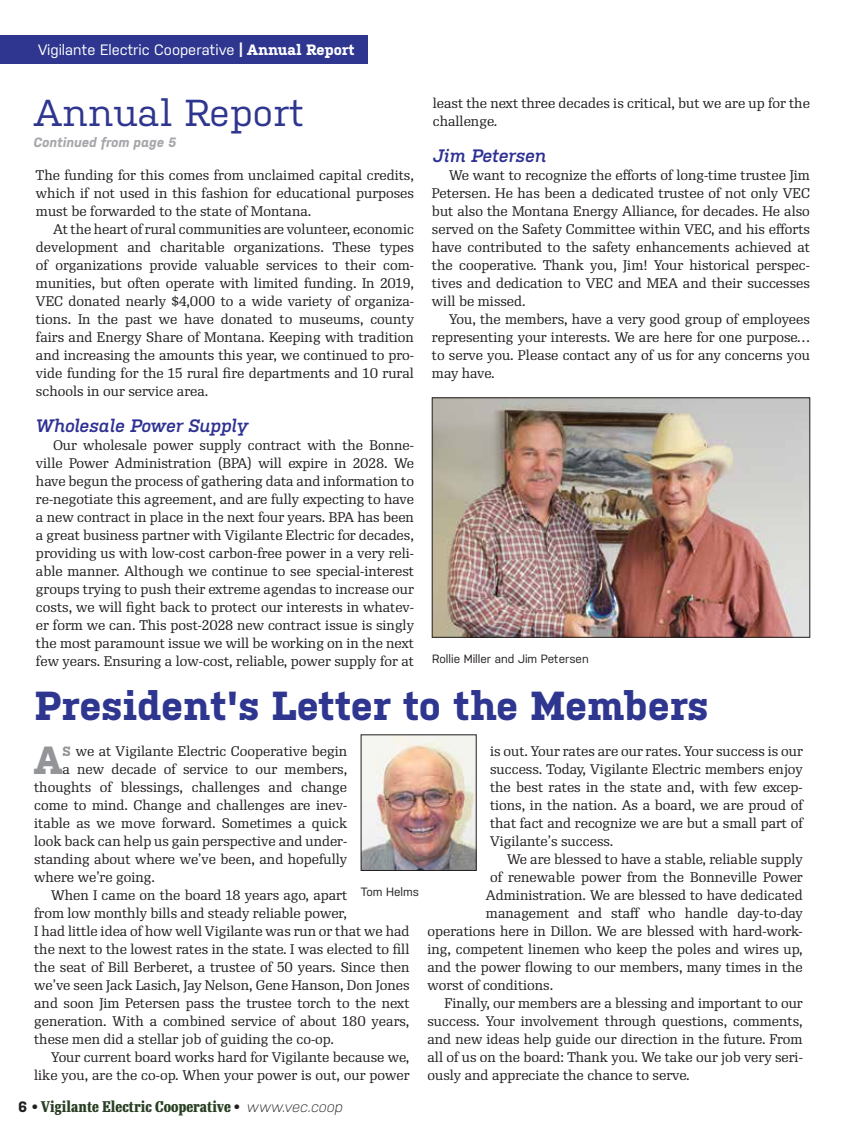
<style>
.page{position:relative;width:864px;height:1134px;background:#fff}
.page>*{position:absolute;margin:0;border:0;box-sizing:border-box;transform-origin:0 0}
.t1{font:700 40.5px "Kulturista";color:#2e368f}
.t2{font:700 39.15px "Kulturista";color:#939598}
.t3{font:37.5px "Kulturista";color:#2e368f}
.t4{font:italic 600 18px "Kulturista";letter-spacing:-.02em;color:#2e3192}
.t5{font:italic 600 18px "Kulturista";color:#2e3192}
.t6{font:700 15px "Re Public Cond";color:#293e23}
.t7{font:15px "Nudista";color:#fff}
.t8{font:13.5px/18px "Re Public";color:#231f20;text-align:justify}
.t9{font:italic 700 13.5px "Nudista";color:#a5a7aa}
.t10{font:12px "Nudista";color:#231f20}
.s1{font-family:"Kulturista";font-weight:700}
.s2{font-family:"Kulturista";font-weight:700;color:#939598}
.s3{font-family:"Nudista";color:#231f20}
.s4{font-family:"Nudista";font-weight:300;font-style:italic;color:#231f20}
</style>
<div class="page">
<img style="left:434px;top:400px;width:374px;height:236px">
<div style="left:432px;top:398px;width:378px;height:240px;border:1px solid #231f20"></div>
<div style="left:0;top:36px;width:368px;height:28px;background:#2e368f"></div>
<img style="left:363px;top:736px;width:112px;height:133px">
<div style="left:361px;top:734px;width:116px;height:137px;border:1px solid #231f20"></div>
<p class="t7" style="left:38px;top:41px;width:318px">Vigilante Electric Cooperative <span class="s1">| Annual Report</span></p>
<h3 class="t3" style="left:33px;top:91px;width:272px">Annual Report</h3>
<p class="t9" style="left:33px;top:135px;width:145px">Continued from page 5</p>
<p class="t8" style="left:36px;top:167px;width:380px">The funding for this comes from unclaimed capital credits, which if not used in this fashion for educational purposes must be forwarded to the state of Montana.</p>
<p class="t8" style="left:36px;top:221px;width:380px;text-indent:17px">At the heart of rural communities are volunteer, economic development and charitable organizations. These types of organizations provide valuable services to their com&shy;munities, but often operate with limited funding. In 2019, VEC donated nearly $4,000 to a wide variety of organiza&shy;tions. In the past we have donated to museums, county fairs and Energy Share of Montana. Keeping with tradition and increasing the amounts this year, we continued to pro&shy;vide funding for the 15 rural fire departments and 10 rural schools in our service area.</p>
<h3 class="t4" style="left:36px;top:415px;width:214px">Wholesale Power Supply</h3>
<p class="t8" style="left:36px;top:437px;width:380px;text-indent:17px">Our wholesale power supply contract with the Bonne&shy;ville Power Administration (BPA) will expire in 2028. We have begun the process of gathering data and information to re-negotiate this agreement, and are fully expecting to have a new contract in place in the next four years. BPA has been a great business partner with Vigilante Electric for decades, providing us with low-cost carbon-free power in a very reli&shy;able manner. Although we continue to see special-interest groups trying to push their extreme agendas to increase our costs, we will fight back to protect our interests in whatev&shy;er form we can. This post-2028 new contract issue is singly the most paramount issue we will be working on in the next few years. Ensuring a low-cost, reliable, power supply for at</p>
<p class="t8" style="left:433px;top:95px;width:379px">least the next three decades is critical, but we are up for the challenge.</p>
<h3 class="t5" style="left:433px;top:145px;width:115px">Jim Petersen</h3>
<p class="t8" style="left:432px;top:167px;width:380px;text-indent:17px">We want to recognize the efforts of long-time trustee Jim Petersen. He has been a dedicated trustee of not only VEC but also the Montana Energy Alliance, for decades. He also served on the Safety Committee within VEC, and his efforts have contributed to the safety enhancements achieved at the cooperative. Thank you, Jim! Your historical perspec&shy;tives and dedication to VEC and MEA and their successes will be missed.</p>
<p class="t8" style="left:432px;top:311px;width:380px;text-indent:17px">You, the members, have a very good group of employees representing your interests. We are here for one purpose… to serve you. Please contact any of us for any concerns you may have.</p>
<p class="t10" style="left:432px;top:652px;width:158px">Rollie Miller and Jim Petersen</p>
<h1 class="t1" style="left:35px;top:683px;width:675px">President's Letter to the Members</h1>
<h2 class="t2" style="left:34px;top:738px;width:30px">A</h2>
<p class="t8" style="left:62px;top:743px;width:286px"><span class="s2">S</span> we at Vigilante Electric Cooperative begin</p>
<p class="t8" style="left:62px;top:761px;width:286px">a new decade of service to our members,</p>
<p class="t8" style="left:34px;top:779px;width:315px">thoughts of blessings, challenges and change</p>
<p class="t8" style="left:34px;top:797px;width:315px">come to mind. Change and challenges are inev-</p>
<p class="t8" style="left:34px;top:815px;width:315px">itable as we move forward. Sometimes a quick</p>
<p class="t8" style="left:34px;top:833px;width:315px">look back can help us gain perspective and under-</p>
<p class="t8" style="left:34px;top:851px;width:315px">standing about where we’ve been, and hopefully</p>
<p class="t8" style="left:34px;top:869px;width:122px">where we’re going.</p>
<p class="t8" style="left:51px;top:887px;width:297px">When I came on the board 18 years ago, apart</p>
<p class="t8" style="left:34px;top:905px;width:314px">from low monthly bills and steady reliable power,</p>
<p class="t8" style="left:34px;top:923px;width:377px">I had little idea of how well Vigilante was run or that we had</p>
<p class="t8" style="left:34px;top:941px;width:377px">the next to the lowest rates in the state. I was elected to fill</p>
<p class="t8" style="left:34px;top:959px;width:377px">the seat of Bill Berberet, a trustee of 50 years. Since then</p>
<p class="t8" style="left:34px;top:976px;width:377px">we’ve seen Jack Lasich, Jay Nelson, Gene Hanson, Don Jones</p>
<p class="t8" style="left:34px;top:994px;width:377px">and soon Jim Petersen pass the trustee torch to the next</p>
<p class="t8" style="left:34px;top:1012px;width:377px">generation. With a combined service of about 180 years,</p>
<p class="t8" style="left:34px;top:1030px;width:301px">these men did a stellar job of guiding the co-op.</p>
<p class="t8" style="left:51px;top:1048px;width:360px">Your current board works hard for Vigilante because we,</p>
<p class="t8" style="left:34px;top:1066px;width:377px">like you, are the co-op. When your power is out, our power</p>
<p class="t10" style="left:361px;top:884px;width:60px">Tom Helms</p>
<p class="t6" style="left:18px;top:1097px;width:326px"><span class="s3">6 •</span> Vigilante Electric Cooperative <span class="s3">•</span> <span class="s4">www.vec.coop</span></p>
<p class="t8" style="left:490px;top:742px;width:314px">is out. Your rates are our rates. Your success is our success. Today, Vigilante Electric members enjoy the best rates in the state and, with few excep&shy;tions, in the nation. As a board, we are proud of that fact and recognize we are but a small part of Vigilante’s success.</p>
<p class="t8" style="left:507px;top:850px;width:297px">We are blessed to have a stable, reliable supply</p>
<p class="t8" style="left:490px;top:868px;width:314px">of renewable power from the Bonneville Power</p>
<p class="t8" style="left:486px;top:886px;width:318px">Administration. We are blessed to have dedicated</p>
<p class="t8" style="left:486px;top:904px;width:318px">management and staff who handle day-to-day</p>
<p class="t8" style="left:427px;top:922px;width:377px">operations here in Dillon. We are blessed with hard-work-</p>
<p class="t8" style="left:427px;top:940px;width:377px">ing, competent linemen who keep the poles and wires up,</p>
<p class="t8" style="left:427px;top:958px;width:377px">and the power flowing to our members, many times in the</p>
<p class="t8" style="left:427px;top:976px;width:127px">worst of conditions.</p>
<p class="t8" style="left:444px;top:994px;width:360px">Finally, our members are a blessing and important to our</p>
<p class="t8" style="left:427px;top:1012px;width:377px">success. Your involvement through questions, comments,</p>
<p class="t8" style="left:427px;top:1030px;width:377px">and new ideas help guide our direction in the future. From</p>
<p class="t8" style="left:427px;top:1048px;width:377px">all of us on the board: Thank you. We take our job very seri-</p>
<p class="t8" style="left:427px;top:1066px;width:264px">ously and appreciate the chance to serve.</p>
</div>
